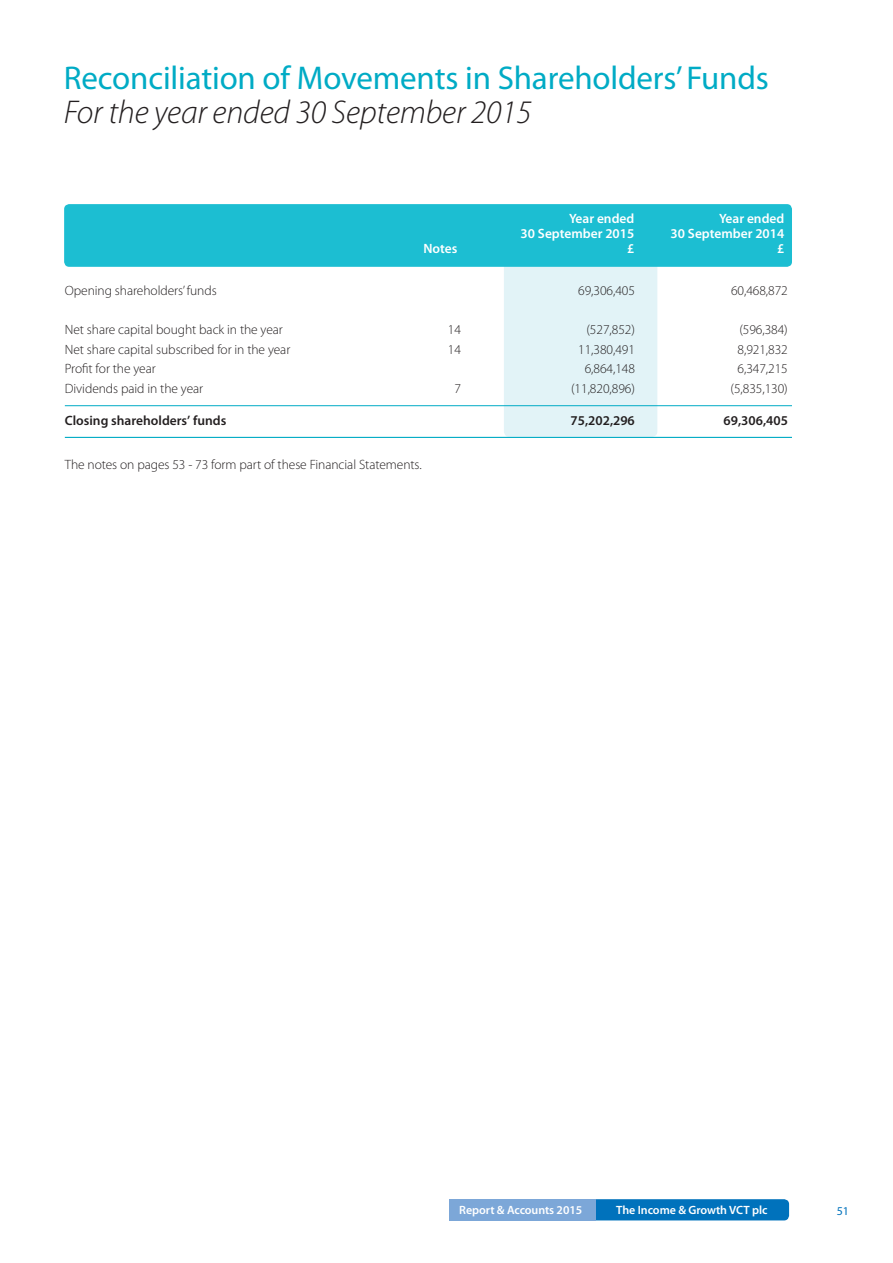
<style>
.page{position:relative;width:893px;height:1263px;background:#fff}
.page>*{position:absolute;margin:0;border:0;box-sizing:border-box;transform-origin:0 0}
.page_title{font:33px "Myriad Pro";letter-spacing:-.005em;color:#00abc5}
.page_title-2{font:italic 300 33px "Myriad Pro";letter-spacing:-.005em;color:#231f20}
.body_copy{font:300 13.5px "Myriad Pro";letter-spacing:-.005em;color:#231f20}
.table_top{font:600 13.5px "Myriad Pro";color:#fff}
.body_copy-2{font:600 13.5px "Myriad Pro";color:#231f20}
.t1{font:600 12px "Myriad Pro";letter-spacing:-.005em;color:#fff}
.t2{font:12px "Myriad Pro";color:#0072bc}
</style>
<div class="page">
<div style="left:596px;top:1199px;width:193px;height:21px;background:#0072bc"></div>
<div style="left:449px;top:1199px;width:147px;height:21px;background:#7ca7d8"></div>
<div style="left:504px;top:247px;width:153px;height:190px;background:#e2f3f7;border-radius:5px"></div>
<div style="left:64px;top:204px;width:728px;height:63px;background:#1cbed2;border-radius:5px"></div>
<hr style="left:65px;top:405px;width:727px;height:1px;background:#00abc5">
<hr style="left:65px;top:437px;width:727px;height:1px;background:#00abc5">
<p class="page_title" style="left:64px;top:57px;width:707px">Reconciliation of Movements in Shareholders’ Funds</p>
<p class="page_title-2" style="left:64px;top:95px;width:469px">For the year ended 30 September 2015</p>
<p class="table_top" style="left:569px;top:210px;width:67px">Year ended</p>
<p class="table_top" style="left:719px;top:210px;width:67px">Year ended</p>
<p class="table_top" style="left:521px;top:225px;width:115px">30 September 2015</p>
<p class="table_top" style="left:671px;top:225px;width:115px">30 September 2014</p>
<p class="table_top" style="left:423px;top:240px;width:35px">Notes</p>
<p class="table_top" style="left:627px;top:240px;width:9px">£</p>
<p class="table_top" style="left:777px;top:240px;width:9px">£</p>
<p class="body_copy" style="left:65px;top:282px;width:153px">Opening shareholders’ funds</p>
<p class="body_copy" style="left:578px;top:282px;width:58px">69,306,405</p>
<p class="body_copy" style="left:731px;top:282px;width:58px">60,468,872</p>
<p class="body_copy" style="left:65px;top:321px;width:220px">Net share capital bought back in the year</p>
<p class="body_copy" style="left:448px;top:321px;width:15px">14</p>
<p class="body_copy" style="left:586px;top:321px;width:50px">(527,852)</p>
<p class="body_copy" style="left:739px;top:321px;width:50px">(596,384)</p>
<p class="body_copy" style="left:65px;top:341px;width:227px">Net share capital subscribed for in the year</p>
<p class="body_copy" style="left:448px;top:341px;width:15px">14</p>
<p class="body_copy" style="left:578px;top:341px;width:58px">11,380,491</p>
<p class="body_copy" style="left:738px;top:341px;width:52px">8,921,832</p>
<p class="body_copy" style="left:65px;top:360px;width:92px">Profit for the year</p>
<p class="body_copy" style="left:585px;top:360px;width:52px">6,864,148</p>
<p class="body_copy" style="left:738px;top:360px;width:52px">6,347,215</p>
<p class="body_copy" style="left:65px;top:380px;width:140px">Dividends paid in the year</p>
<p class="body_copy" style="left:454px;top:380px;width:8px">7</p>
<p class="body_copy" style="left:571px;top:380px;width:65px">(11,820,896)</p>
<p class="body_copy" style="left:731px;top:380px;width:59px">(5,835,130)</p>
<p class="body_copy-2" style="left:65px;top:412px;width:163px">Closing shareholders’ funds</p>
<p class="body_copy-2" style="left:571px;top:412px;width:66px">75,202,296</p>
<p class="body_copy-2" style="left:724px;top:412px;width:66px">69,306,405</p>
<p class="body_copy" style="left:65px;top:456px;width:358px">The notes on pages 53 - 73 form part of these Financial Statements.</p>
<p class="t1" style="left:459px;top:1202px;width:124px">Report &amp; Accounts 2015</p>
<p class="t1" style="left:616px;top:1202px;width:153px">The Income &amp; Growth VCT plc</p>
<p class="t2" style="left:837px;top:1203px;width:14px">51</p>
</div>
